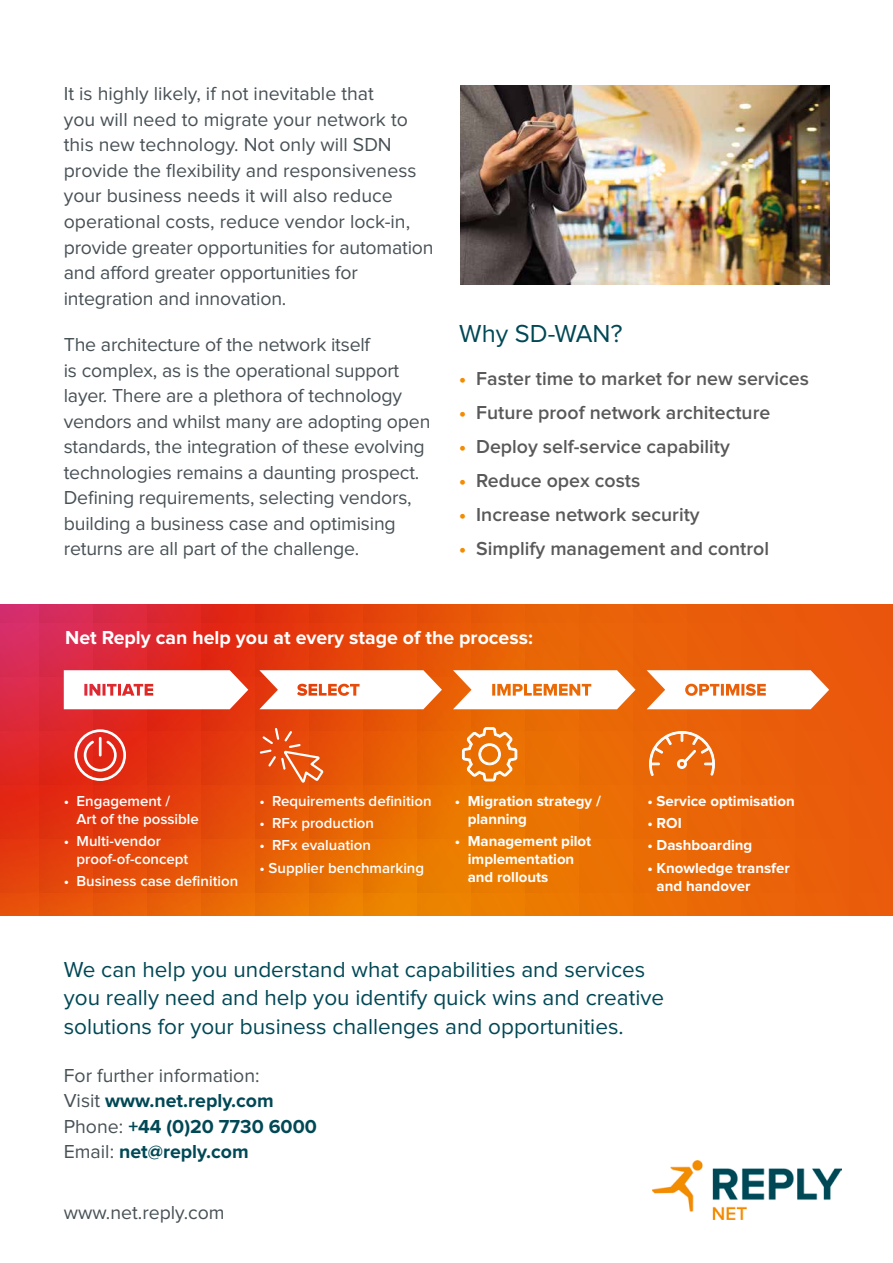
<style>
.page{position:relative;width:893px;height:1263px;background:#fff}
.page>*{position:absolute;margin:0;border:0;box-sizing:border-box;transform-origin:0 0}
.t1{font:25.5px "Proxima Nova";color:#004855}
.t2{font:22.5px/28.5px "Proxima Nova";color:#004855}
.t3{font:19.5px/25.5px "Proxima Nova";letter-spacing:-.01em;color:#485156}
.t4{font:600 19.5px "Proxima Nova";color:#595959}
.t5{font:700 19.5px/25.5px "Proxima Nova";color:#004855}
.t6{font:700 19.5px "Proxima Nova";color:#fff}
.t7{font:600 15px/18px "Proxima Nova";color:#fff}
.t8{font:700 15px/18px "Proxima Nova";color:#fff}
.s1{font-family:"Proxima Nova Extrabld";font-weight:400;color:#f28c00}
.s2{font-weight:400;color:#485156}
</style>
<div class="page">
<svg style="left:0;top:605px;width:893px;height:311px;background:#e6560c"></svg>
<svg style="left:64px;top:670px;width:184px;height:39px"></svg>
<svg style="left:259px;top:670px;width:183px;height:39px"></svg>
<svg style="left:453px;top:670px;width:183px;height:39px"></svg>
<svg style="left:647px;top:670px;width:182px;height:39px"></svg>
<div style="left:688px;top:686px;width:7px;height:7px;background:#fff;border-radius:50%"></div>
<svg style="left:74px;top:729px;width:52px;height:52px"></svg>
<hr style="left:99px;top:737px;width:3px;height:19px;background:#fff">
<svg style="left:258px;top:726px;width:67px;height:58px;background:#e75d25"></svg>
<svg style="left:462px;top:727px;width:56px;height:55px"></svg>
<svg style="left:649px;top:731px;width:66px;height:45px;background:#ed8338"></svg>
<img style="left:460px;top:85px;width:369px;height:200px">
<img style="left:653px;top:1160px;width:188px;height:59px">
<p class="t3" style="left:64px;top:82px;width:371px">It is highly likely, if not inevitable that<br>you will need to migrate your network to this new technology. Not only will SDN provide the flexibility and responsiveness your business needs it will also reduce operational costs, reduce vendor lock-in, provide greater opportunities for automation and afford greater opportunities for integration and innovation.</p>
<p class="t3" style="left:64px;top:333px;width:368px">The architecture of the network itself<br>is complex, as is the operational support layer. There are a plethora of technology vendors and whilst many are adopting open standards, the integration of these evolving technologies remains a daunting prospect.<br>Defining requirements, selecting vendors, building a business case and optimising returns are all part of the challenge.</p>
<h1 class="t1" style="left:459px;top:322px;width:165px">Why SD-WAN?</h1>
<p class="t4" style="left:459px;top:370px;width:351px"><span class="s1">•</span> Faster time to market for new services</p>
<p class="t4" style="left:459px;top:404px;width:313px"><span class="s1">•</span> Future proof network architecture</p>
<p class="t4" style="left:459px;top:438px;width:272px"><span class="s1">•</span> Deploy self-service capability</p>
<p class="t4" style="left:459px;top:472px;width:183px"><span class="s1">•</span> Reduce opex costs</p>
<p class="t4" style="left:459px;top:506px;width:242px"><span class="s1">•</span> Increase network security</p>
<p class="t4" style="left:459px;top:540px;width:311px"><span class="s1">•</span> Simplify management and control</p>
<p class="t6" style="left:65px;top:628px;width:469px">Net Reply can help you at every stage of the process:</p>
<p class="t7" style="left:77px;top:792px;width:124px;text-indent:-13px">• Engagement /<br>Art of the possible</p>
<p class="t7" style="left:77px;top:833px;width:113px;text-indent:-13px">• Multi-vendor proof-of-concept</p>
<p class="t7" style="left:64px;top:873px;width:176px">• Business case definition</p>
<p class="t7" style="left:259px;top:792px;width:174px">• Requirements definition</p>
<p class="t7" style="left:259px;top:815px;width:116px">• RFx production</p>
<p class="t7" style="left:259px;top:837px;width:113px">• RFx evaluation</p>
<p class="t7" style="left:259px;top:859px;width:166px">• Supplier benchmarking</p>
<p class="t8" style="left:468px;top:792px;width:135px;text-indent:-13px">• Migration strategy / planning</p>
<p class="t8" style="left:468px;top:833px;width:125px;text-indent:-13px">• Management pilot implementation and rollouts</p>
<p class="t8" style="left:647px;top:792px;width:149px">• Service optimisation</p>
<p class="t8" style="left:647px;top:815px;width:36px">• ROI</p>
<p class="t8" style="left:647px;top:837px;width:106px">• Dashboarding</p>
<p class="t8" style="left:657px;top:859px;width:135px;text-indent:-9px">• Knowledge transfer and handover</p>
<p class="t2" style="left:64px;top:956px;width:602px">We can help you understand what capabilities and services you really need and help you identify quick wins and creative solutions for your business challenges and opportunities.</p>
<p class="t5" style="left:64px;top:1063px;width:255px"><span class="s2">For further information:<br>Visit</span> www.net.reply.com<br><span class="s2">Phone:</span> +44 (0)20 7730 6000<br><span class="s2">Email:</span> net@reply.com</p>
<p class="t3" style="left:64px;top:1201px;width:162px">www.net.reply.com</p>
</div>
